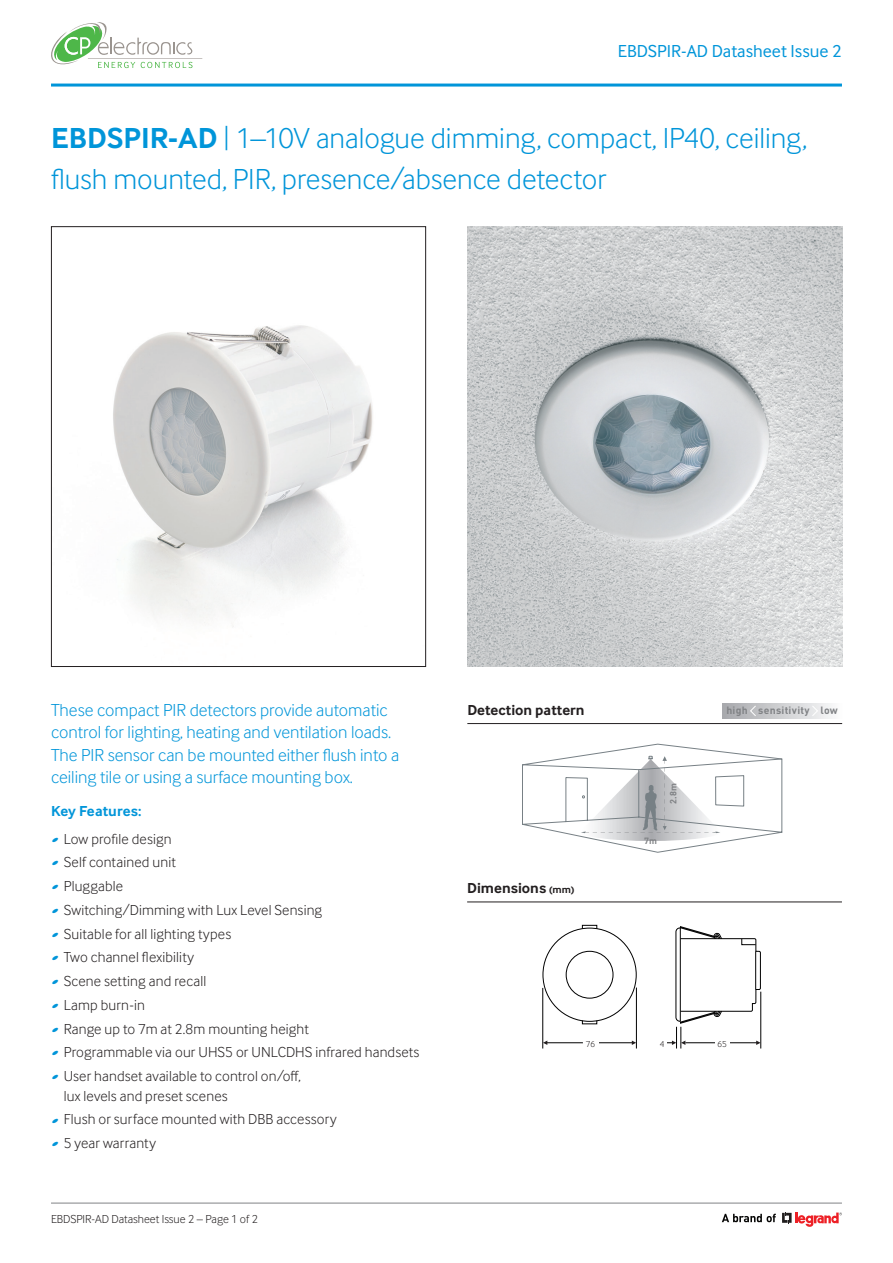
<style>
.page{position:relative;width:893px;height:1263px;background:#fff}
.page>*{position:absolute;margin:0;border:0;box-sizing:border-box;transform-origin:0 0}
.t1{font:300 30px/40.5px "Inter Face";color:#0095d9}
.Intro_Paragraph{font:300 18px/22.5px "Inter Face";color:#0095d9}
.t2{font:18px "Inter Face";color:#0095d9}
.Body_Indent{font:300 15px/19.5px "Inter Face";letter-spacing:.01em;color:#231f20}
.t3{font:700 15px "Inter Face";color:#231f20}
.N_Body_Copy{font:700 15px "Inter Face";color:#0095d9}
.t4{font:300 12px "Inter Face";color:#231f20}
.t5{font:700 10.5px "DIN";letter-spacing:.025em;color:#808285}
.t6{font:700 9px "DIN";color:#808285}
.t7{font:300 9px "Inter Face";color:#231f20}
.s1{font-weight:700}
.s2{color:#0095d9}
.s3{font-size:10.5px}
</style>
<div class="page">
<hr style="left:51px;top:84px;width:791px;height:3px;background:#0095d9">
<svg style="left:51px;top:22px;width:142px;height:46px"></svg>
<hr style="left:88px;top:58px;width:114px;height:1px;background:#9a948f">
<hr style="left:51px;top:1203px;width:791px;height:1px;background:#808285">
<svg style="left:782px;top:1212px;width:60px;height:15px"></svg>
<svg style="left:722px;top:1214px;width:54px;height:8px"></svg>
<img style="left:467px;top:226px;width:375px;height:441px">
<img style="left:113px;top:325px;width:260px;height:302px">
<hr style="left:467px;top:723px;width:375px;height:1px;background:#231f20">
<svg style="left:722px;top:703px;width:109px;height:15px"></svg>
<svg style="left:749px;top:705px;width:8px;height:12px"></svg>
<svg style="left:811px;top:705px;width:7px;height:12px"></svg>
<svg style="left:522px;top:744px;width:260px;height:109px"></svg>
<hr style="left:467px;top:901px;width:375px;height:1px;background:#231f20">
<hr style="left:582px;top:1042px;width:51px;height:1px;background:#000">
<hr style="left:636px;top:987px;width:1px;height:61px;background:#000">
<hr style="left:546px;top:1042px;width:36px;height:1px;background:#000">
<hr style="left:542px;top:988px;width:1px;height:60px;background:#000">
<svg style="left:632px;top:1040px;width:4px;height:5px"></svg>
<svg style="left:543px;top:1040px;width:4px;height:5px"></svg>
<div style="left:583px;top:1037px;width:15px;height:13px;background:#fff"></div>
<div style="left:566px;top:951px;width:47px;height:47px;border:1px solid #000;border-radius:50%"></div>
<div style="left:582px;top:925px;width:15px;height:4px;border:1px solid #000"></div>
<div style="left:582px;top:1020px;width:15px;height:4px;border:1px solid #000"></div>
<svg style="left:667px;top:926px;width:94px;height:122px"></svg>
<p class="t2" style="left:618px;top:41px;width:226px">EBDSPIR-AD Datasheet Issue 2</p>
<p class="t1" style="left:51px;top:118px;width:757px"><span class="s1">EBDSPIR-AD</span> | 1–10V analogue dimming, compact, IP40, ceiling, flush mounted, PIR, presence/absence detector</p>
<p class="Intro_Paragraph" style="left:51px;top:698px;width:350px">These compact PIR detectors provide automatic control for lighting, heating and ventilation loads.<br>The PIR sensor can be mounted either flush into a ceiling tile or using a surface mounting box.</p>
<p class="N_Body_Copy" style="left:51px;top:802px;width:92px">Key Features:</p>
<p class="Body_Indent" style="left:51px;top:829px;width:122px"><span class="s2">●</span> Low profile design</p>
<p class="Body_Indent" style="left:51px;top:852px;width:126px"><span class="s2">●</span> Self contained unit</p>
<p class="Body_Indent" style="left:51px;top:876px;width:74px"><span class="s2">●</span> Pluggable</p>
<p class="Body_Indent" style="left:51px;top:900px;width:273px"><span class="s2">●</span> Switching/Dimming with Lux Level Sensing</p>
<p class="Body_Indent" style="left:51px;top:924px;width:182px"><span class="s2">●</span> Suitable for all lighting types</p>
<p class="Body_Indent" style="left:51px;top:947px;width:144px"><span class="s2">●</span> Two channel flexibility</p>
<p class="Body_Indent" style="left:51px;top:971px;width:157px"><span class="s2">●</span> Scene setting and recall</p>
<p class="Body_Indent" style="left:51px;top:995px;width:96px"><span class="s2">●</span> Lamp burn-in</p>
<p class="Body_Indent" style="left:51px;top:1019px;width:259px"><span class="s2">●</span> Range up to 7m at 2.8m mounting height</p>
<p class="Body_Indent" style="left:51px;top:1042px;width:370px"><span class="s2">●</span> Programmable via our UHS5 or UNLCDHS infrared handsets</p>
<p class="Body_Indent" style="left:64px;top:1066px;width:238px;text-indent:-13px"><span class="s2">●</span> User handset available to control on/off, lux levels and preset scenes</p>
<p class="Body_Indent" style="left:51px;top:1109px;width:287px"><span class="s2">●</span> Flush or surface mounted with DBB accessory</p>
<p class="Body_Indent" style="left:51px;top:1133px;width:106px"><span class="s2">●</span> 5 year warranty</p>
<p class="t4" style="left:51px;top:1212px;width:208px">EBDSPIR-AD Datasheet Issue 2 – Page 1 of 2</p>
<p class="t3" style="left:467px;top:701px;width:119px">Detection pattern</p>
<p class="t5" style="left:726px;top:703px;width:113px">high sensitivity low</p>
<p class="t3" style="left:467px;top:879px;width:109px">Dimensions <span class="s3">(mm)</span></p>
<p class="t6" style="left:644px;top:835px;width:14px">7m</p>
<p class="t6" style="left:667px;top:804px;width:23px;rotate:-90deg">2.8m</p>
<p class="t7" style="left:586px;top:1039px;width:11px">76</p>
<p class="t7" style="left:660px;top:1039px;width:6px">4</p>
<p class="t7" style="left:717px;top:1039px;width:11px">65</p>
</div>
